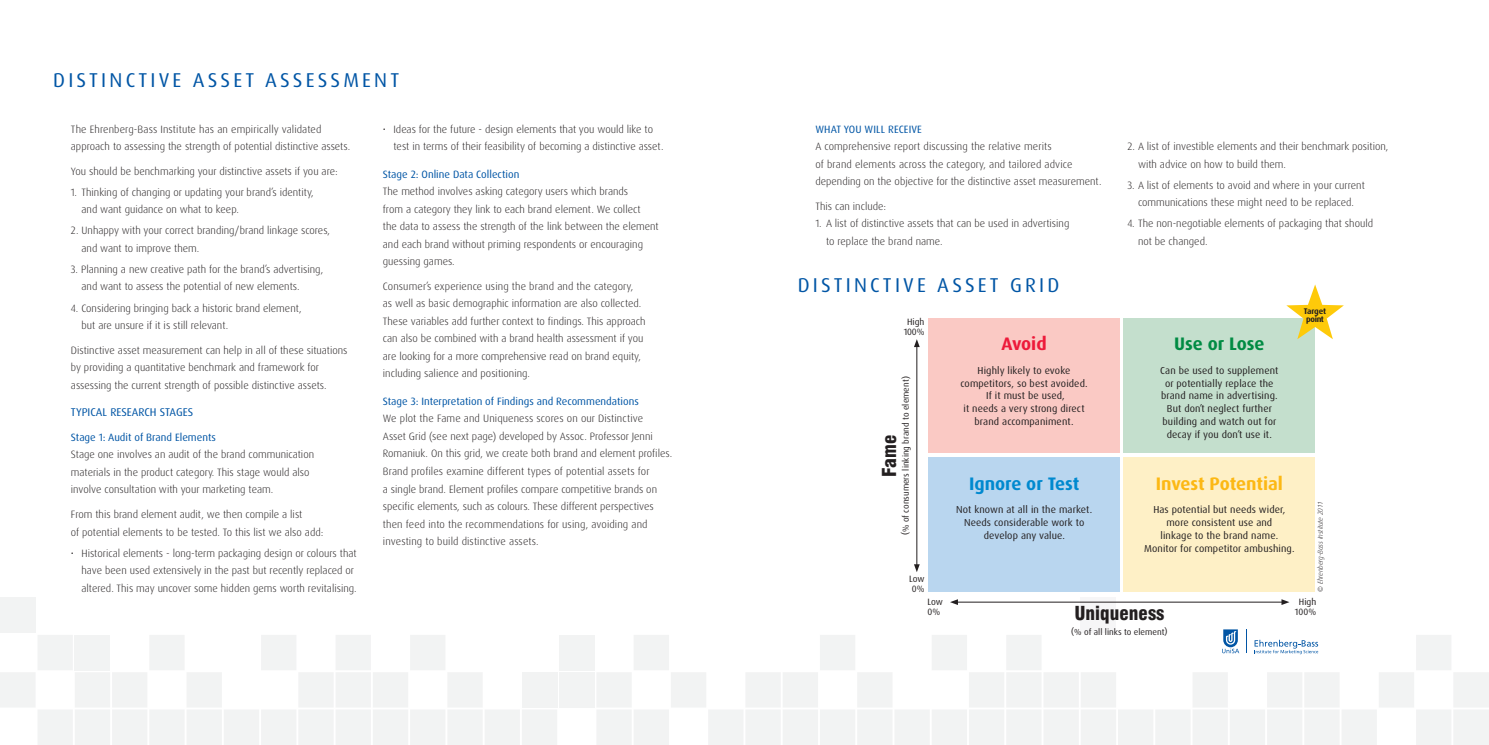
<style>
.page{position:relative;width:1489px;height:745px;background:#fff}
.page>*{position:absolute;margin:0;border:0;box-sizing:border-box;transform-origin:0 0}
.t1{font:20px "Dax OT";letter-spacing:.16em;color:#0155a5}
.t2{font:900 condensed 18.75px "Swiss 721 BT";color:#231f20}
.t3{font:700 18.12px "Dax";letter-spacing:-.005em;color:#fcb814}
.t4{font:700 18.12px "Dax";color:#0089cf}
.t5{font:700 18.12px "Dax";color:#008b43}
.t6{font:700 18.12px "Dax";letter-spacing:-.005em;color:#ed1a3a}
.t7{font:11.25px "Dax OT";color:#0155a5}
.t8{font:300 10.62px/17.5px "Dax OT";color:#231f20}
.t9{font:10.62px "Dax OT";color:#0155a5}
.t10{font:10.12px/12.9px "Dax OT";letter-spacing:.01em;color:#231f20;text-align:center}
.t11{font:9.12px/10px "Dax OT";color:#231f20}
.t12{font:8.75px "Dax OT";color:#231f20}
.t13{font:700 8.25px/8.2px "Dax";letter-spacing:-.03em;color:#231f20}
.t14{font:italic 300 7px "Dax";letter-spacing:-.01em;color:#231f20}
.s1{font-weight:400;font-style:normal}
</style>
<div class="page">
<svg style="left:1044px;top:634px;width:444px;height:110px"></svg>
<div style="left:1080px;top:597px;width:36px;height:35px;background:#f6f6f7"></div>
<svg style="left:373px;top:635px;width:668px;height:109px;fill:#f2f3f3"></svg>
<svg style="left:0;top:635px;width:371px;height:109px"></svg>
<div style="left:522px;top:671px;width:35px;height:36px;background:#f2f3f3"></div>
<div style="left:559px;top:634px;width:35px;height:35px;background:#f2f3f3"></div>
<div style="left:559px;top:671px;width:35px;height:36px;background:#f2f3f3"></div>
<div style="left:0;top:597px;width:36px;height:35px;background:#f2f3f3"></div>
<div style="left:75px;top:634px;width:35px;height:35px;background:#f2f3f3"></div>
<div style="left:928px;top:318px;width:191px;height:135px;background:#fac9c4"></div>
<div style="left:928px;top:457px;width:191px;height:134px;background:#b9d6ef"></div>
<hr style="left:955px;top:601px;width:328px;height:1px;background:#231f20">
<svg style="left:950px;top:599px;width:7px;height:5px"></svg>
<svg style="left:1281px;top:599px;width:8px;height:5px"></svg>
<div style="left:1123px;top:318px;width:191px;height:135px;background:#c4dfcd"></div>
<div style="left:1123px;top:457px;width:191px;height:134px;background:#fef0c6"></div>
<hr style="left:916px;top:345px;width:1px;height:221px;background:#231f20">
<svg style="left:914px;top:564px;width:5px;height:8px"></svg>
<svg style="left:914px;top:339px;width:5px;height:8px"></svg>
<svg style="left:1286px;top:284px;width:57px;height:55px"></svg>
<svg style="left:1245px;top:634px;width:1px;height:19px"></svg>
<svg style="left:1221px;top:629px;width:18px;height:23px"></svg>
<svg style="left:1254px;top:639px;width:64px;height:14px"></svg>
<h1 class="t1" style="left:53px;top:67px;width:28px">Distinctive</h1>
<h1 class="t1" style="left:193px;top:67px;width:28px">Asset</h1>
<h1 class="t1" style="left:265px;top:67px;width:136px">ASSESSMENT</h1>
<p class="t8" style="left:71px;top:120px;width:281px">The Ehrenberg-Bass Institute has an empirically validated approach to assessing the strength of potential distinctive assets.</p>
<p class="t8" style="left:71px;top:162px;width:268px">You should be benchmarking your distinctive assets if you are:</p>
<p class="t8" style="left:81px;top:183px;width:234px;text-indent:-11px">1. Thinking of changing or updating your brand’s identity, and want guidance on what to keep.</p>
<p class="t8" style="left:82px;top:222px;width:250px;text-indent:-11px">2. Unhappy with your correct branding/brand linkage scores, and want to improve them.</p>
<p class="t8" style="left:82px;top:260px;width:243px;text-indent:-11px">3. Planning a new creative path for the brand’s advertising, and want to assess the potential of new elements.</p>
<p class="t8" style="left:82px;top:299px;width:222px;text-indent:-11px">4. Considering bringing back a historic brand element, but are unsure if it is still relevant.</p>
<p class="t8" style="left:71px;top:341px;width:278px">Distinctive asset measurement can help in all of these situations by providing a quantitative benchmark and framework for assessing the current strength of possible distinctive assets.</p>
<p class="t7" style="left:71px;top:405px;width:124px">TYPICAL RESEARCH STAGES</p>
<p class="t9" style="left:71px;top:430px;width:146px">Stage 1: Audit of Brand Elements</p>
<p class="t8" style="left:71px;top:445px;width:245px">Stage one involves an audit of the brand communication materials in the product category. This stage would also involve consultation with your marketing team.</p>
<p class="t8" style="left:71px;top:505px;width:254px">From this brand element audit, we then compile a list<br>of potential elements to be tested. To this list we also add:</p>
<p class="t8" style="left:81px;top:544px;width:277px;text-indent:-11px">• Historical elements - long-term packaging design or colours that have been used extensively in the past but recently replaced or altered. This may uncover some hidden gems worth revitalising.</p>
<p class="t8" style="left:393px;top:120px;width:271px;text-indent:-11px">• Ideas for the future - design elements that you would like to test in terms of their feasibility of becoming a distinctive asset.</p>
<p class="t9" style="left:383px;top:167px;width:138px">Stage 2: Online Data Collection</p>
<p class="t8" style="left:383px;top:183px;width:277px">The method involves asking category users which brands<br>from a category they link to each brand element. We collect<br>the data to assess the strength of the link between the element and each brand without priming respondents or encouraging guessing games.</p>
<p class="t8" style="left:383px;top:277px;width:264px">Consumer’s experience using the brand and the category,<br>as well as basic demographic information are also collected.<br>These variables add further context to findings. This approach can also be combined with a brand health assessment if you are looking for a more comprehensive read on brand equity, including salience and positioning.</p>
<p class="t9" style="left:383px;top:394px;width:257px">Stage 3: Interpretation of Findings and Recommendations</p>
<p class="t8" style="left:383px;top:410px;width:291px">We plot the Fame and Uniqueness scores on our Distinctive<br>Asset Grid (see next page) developed by Assoc. Professor Jenni Romaniuk. On this grid, we create both brand and element profiles.<br>Brand profiles examine different types of potential assets for<br>a single brand. Element profiles compare competitive brands on specific elements, such as colours. These different perspectives then feed into the recommendations for using, avoiding and investing to build distinctive assets.</p>
<p class="t9" style="left:815px;top:122px;width:8px">what</p>
<p class="t9" style="left:843px;top:122px;width:7px">you</p>
<p class="t9" style="left:864px;top:122px;width:6px">will</p>
<p class="t9" style="left:888px;top:122px;width:6px">receive</p>
<p class="t8" style="left:815px;top:138px;width:287px">A comprehensive report discussing the relative merits<br>of brand elements across the category, and tailored advice depending on the objective for the distinctive asset measurement.</p>
<p class="t8" style="left:815px;top:197px;width:72px">This can include:</p>
<p class="t8" style="left:826px;top:215px;width:245px;text-indent:-11px">1. A list of distinctive assets that can be used in advertising to replace the brand name.</p>
<h1 class="t1" style="left:797px;top:272px;width:263px">DISTINCTIVE ASSET GRID</h1>
<p class="t11" style="left:903px;top:317px;width:22px;text-align:center">High<br>100%</p>
<p class="t12" style="left:900px;top:534px;width:160px;rotate:-90deg">(% of consumers linking brand to element)</p>
<h2 class="t2" style="left:878px;top:476px;width:44px;rotate:-90deg">Fame</h2>
<p class="t11" style="left:909px;top:573px;width:17px">Low<br>0%</p>
<h3 class="t6" style="left:1001px;top:334px;width:47px">Avoid</h3>
<p class="t10" style="left:960px;top:363px;width:129px">Highly likely to evoke competitors, so best avoided.<br>If it must be used,<br>it needs a very strong direct brand accompaniment.</p>
<h3 class="t4" style="left:969px;top:473px;width:112px">Ignore or Test</h3>
<p class="t10" style="left:956px;top:503px;width:138px">Not known at all in the market.<br>Needs considerable work to develop any value.</p>
<p class="t8" style="left:1137px;top:138px;width:252px;text-indent:-11px">2. A list of investible elements and their benchmark position, with advice on how to build them.</p>
<p class="t8" style="left:1127px;top:176px;width:239px;text-align:center">3. A list of elements to avoid and where in your current communications these might need to be replaced.</p>
<p class="t8" style="left:1137px;top:215px;width:236px;text-indent:-11px">4. The non-negotiable elements of packaging that should not be changed.</p>
<h3 class="t5" style="left:1173px;top:334px;width:92px">Use or Lose</h3>
<p class="t10" style="left:1160px;top:363px;width:120px">Can be used to supplement or potentially replace the brand name in advertising.<br>But don’t neglect further building and watch out for decay if you don’t use it.</p>
<h3 class="t3" style="left:1155px;top:473px;width:129px">Invest Potential</h3>
<p class="t10" style="left:1144px;top:503px;width:152px">Has potential but needs wider, more consistent use and<br>linkage to the brand name.<br>Monitor for competitor ambushing.</p>
<p class="t13" style="left:1303px;top:307px;width:24px">Target point</p>
<p class="t14" style="left:1316px;top:591px;width:92px;rotate:-90deg"><span class="s1">©</span> Ehrenberg-Bass Institute 2011</p>
<p class="t11" style="left:927px;top:596px;width:17px">Low<br>0%</p>
<p class="t11" style="left:1294px;top:596px;width:23px;text-align:center">High<br>100%</p>
<p class="t12" style="left:1071px;top:625px;width:98px">(% of all links to element)</p>
<h2 class="t2" style="left:1074px;top:602px;width:92px">Uniqueness</h2>
</div>
